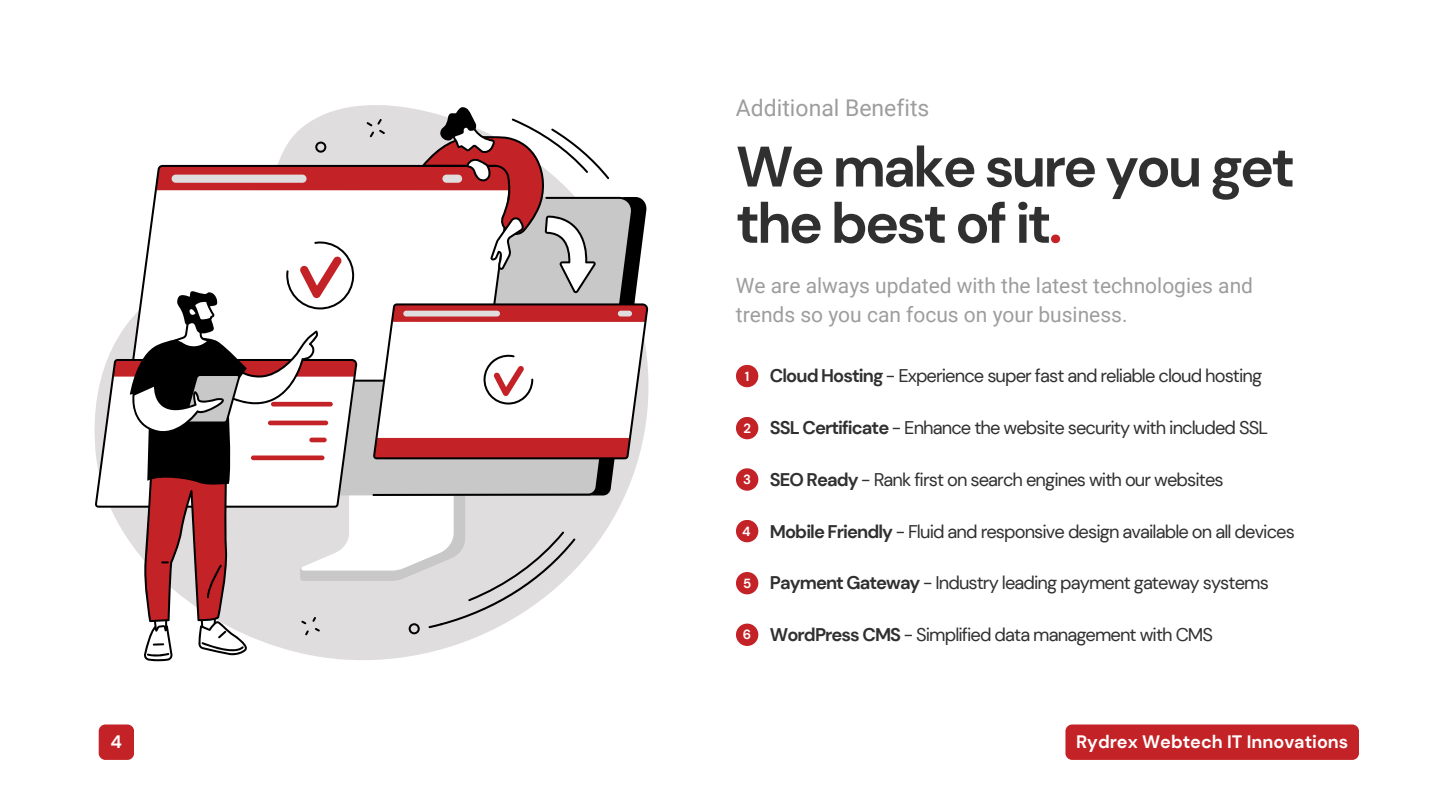
<style>
.page{position:relative;width:1440px;height:810px;background:#fff}
.page>*{position:absolute;margin:0;border:0;box-sizing:border-box;transform-origin:0 0}
.t1{font:700 57px/56.2px "DM Sans";letter-spacing:-.05em;color:#303030}
.t2{font:23px "Roboto";color:#9d9d9d}
.t3{font:21px/29.2px "Roboto";color:#9d9d9d}
.t4{font:18.3px "DM Sans";letter-spacing:-.05em;color:#303030}
.t5{font:700 18px "DM Sans";color:#fff}
.t6{font:700 13.3px "DM Sans";color:#fff}
.s1{color:#c32226}
.s2{font-weight:700}
</style>
<div class="page">
<div style="left:736px;top:365px;width:22px;height:22px;background:#c32226;border-radius:50%"></div>
<div style="left:736px;top:417px;width:22px;height:22px;background:#c32226;border-radius:50%"></div>
<div style="left:736px;top:520px;width:22px;height:22px;background:#c32226;border-radius:50%"></div>
<div style="left:736px;top:468px;width:22px;height:23px;background:#c32226;border-radius:50%"></div>
<div style="left:736px;top:572px;width:22px;height:22px;background:#c32226;border-radius:50%"></div>
<div style="left:736px;top:624px;width:22px;height:22px;background:#c32226;border-radius:50%"></div>
<svg style="left:95px;top:106px;width:553px;height:555px"></svg>
<div style="left:99px;top:724px;width:35px;height:36px;background:#c32226;border-radius:7px"></div>
<div style="left:1065px;top:724px;width:294px;height:36px;background:#c32226;border-radius:7px"></div>
<p class="t2" style="left:736px;top:95px;width:195px">Additional Benefits</p>
<p class="t1" style="left:736px;top:139px;width:561px">We make sure you get the best of it<span class="s1">.</span></p>
<p class="t3" style="left:736px;top:271px;width:519px">We are always updated with the latest technologies and trends so you can focus on your business.</p>
<p class="t6" style="left:745px;top:367px;width:6px">1</p>
<p class="t6" style="left:743px;top:419px;width:9px">2</p>
<p class="t6" style="left:743px;top:471px;width:9px">3</p>
<p class="t6" style="left:742px;top:522px;width:10px">4</p>
<p class="t6" style="left:743px;top:575px;width:10px">5</p>
<p class="t4" style="left:770px;top:364px;width:494px"><span class="s2">Cloud Hosting</span> - Experience super fast and reliable cloud hosting</p>
<p class="t4" style="left:770px;top:416px;width:500px"><span class="s2">SSL Certificate</span> - Enhance the website security with included SSL</p>
<p class="t4" style="left:770px;top:467px;width:455px"><span class="s2">SEO Ready</span> - Rank first on search engines with our websites</p>
<p class="t4" style="left:770px;top:520px;width:527px"><span class="s2">Mobile Friendly</span> - Fluid and responsive design available on all devices</p>
<p class="t4" style="left:770px;top:571px;width:500px"><span class="s2">Payment Gateway</span> - Industry leading payment gateway systems</p>
<p class="t6" style="left:743px;top:626px;width:10px">6</p>
<p class="t4" style="left:770px;top:623px;width:445px"><span class="s2">WordPress CMS</span> - Simplified data management with CMS</p>
<p class="t5" style="left:111px;top:730px;width:13px">4</p>
<p class="t5" style="left:1076px;top:730px;width:274px">Rydrex Webtech IT Innovations</p>
</div>
